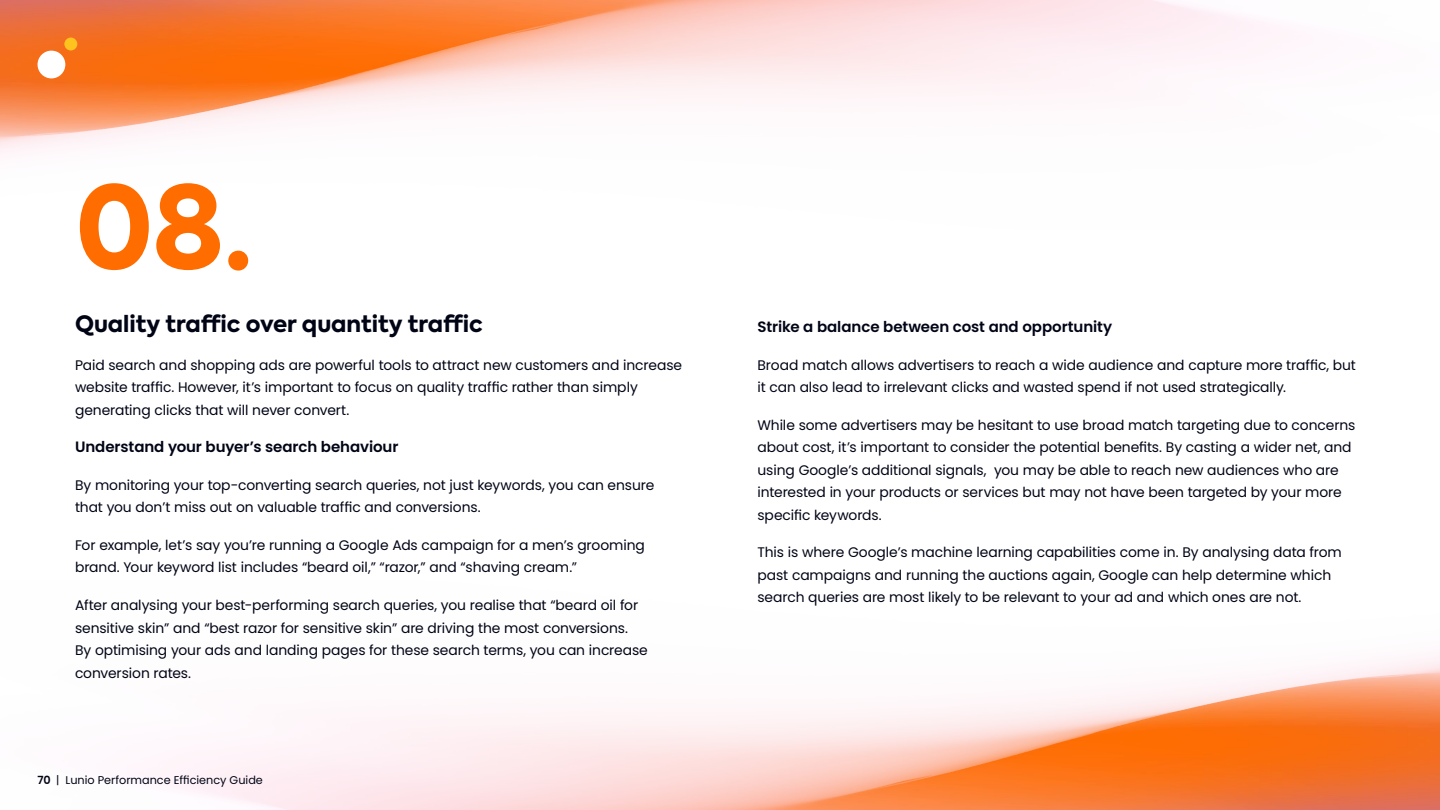
<style>
.page{position:relative;width:1440px;height:810px;background:#fff}
.page>*{position:absolute;margin:0;border:0;box-sizing:border-box;transform-origin:0 0}
.t1{font:800 113.7px "Axiforma";color:#ff6d00}
.t2{font:800 22.5px "Axiforma";color:#010415}
.t3{font:600 15px "Poppins";letter-spacing:-.005em;color:#010415}
.t4{font:13.88px/22.5px "Poppins";letter-spacing:-.005em;color:#010415}
.t5{font:11.25px "Poppins";color:#010415}
.s1{font-weight:600}
</style>
<div class="page">
<img style="left:0;top:0;width:1283px;height:154px">
<img style="left:157px;top:656px;width:1283px;height:154px">
<div style="left:38px;top:51px;width:27px;height:27px;background:#fff;border-radius:50%"></div>
<div style="left:64px;top:38px;width:13px;height:12px;background:#ffc31f;border-radius:50%"></div>
<h1 class="t1" style="left:75px;top:148px;width:179px">08.</h1>
<h2 class="t2" style="left:75px;top:309px;width:409px">Quality traffic over quantity traffic</h2>
<p class="t4" style="left:75px;top:354px;width:609px">Paid search and shopping ads are powerful tools to attract new customers and increase website traffic. However, it’s important to focus on quality traffic rather than simply generating clicks that will never convert.</p>
<p class="t3" style="left:75px;top:439px;width:325px">Understand your buyer’s search behaviour</p>
<p class="t4" style="left:75px;top:474px;width:581px">By monitoring your top-converting search queries, not just keywords, you can ensure that you don’t miss out on valuable traffic and conversions.</p>
<p class="t4" style="left:75px;top:534px;width:571px">For example, let’s say you’re running a Google Ads campaign for a men’s grooming brand. Your keyword list includes “beard oil,” “razor,” and “shaving cream.”</p>
<p class="t4" style="left:75px;top:594px;width:574px">After analysing your best-performing search queries, you realise that “beard oil for sensitive skin” and “best razor for sensitive skin” are driving the most conversions.<br>By optimising your ads and landing pages for these search terms, you can increase conversion rates.</p>
<p class="t5" style="left:38px;top:774px;width:227px"><span class="s1">70</span> | Lunio Performance Efficiency Guide</p>
<p class="t3" style="left:758px;top:318px;width:356px">Strike a balance between cost and opportunity</p>
<p class="t4" style="left:758px;top:354px;width:600px">Broad match allows advertisers to reach a wide audience and capture more traffic, but it can also lead to irrelevant clicks and wasted spend if not used strategically.</p>
<p class="t4" style="left:758px;top:414px;width:600px">While some advertisers may be hesitant to use broad match targeting due to concerns about cost, it’s important to consider the potential benefits. By casting a wider net, and using Google’s additional signals, you may be able to reach new audiences who are interested in your products or services but may not have been targeted by your more specific keywords.</p>
<p class="t4" style="left:758px;top:541px;width:586px">This is where Google’s machine learning capabilities come in. By analysing data from past campaigns and running the auctions again, Google can help determine which search queries are most likely to be relevant to your ad and which ones are not.</p>
</div>
